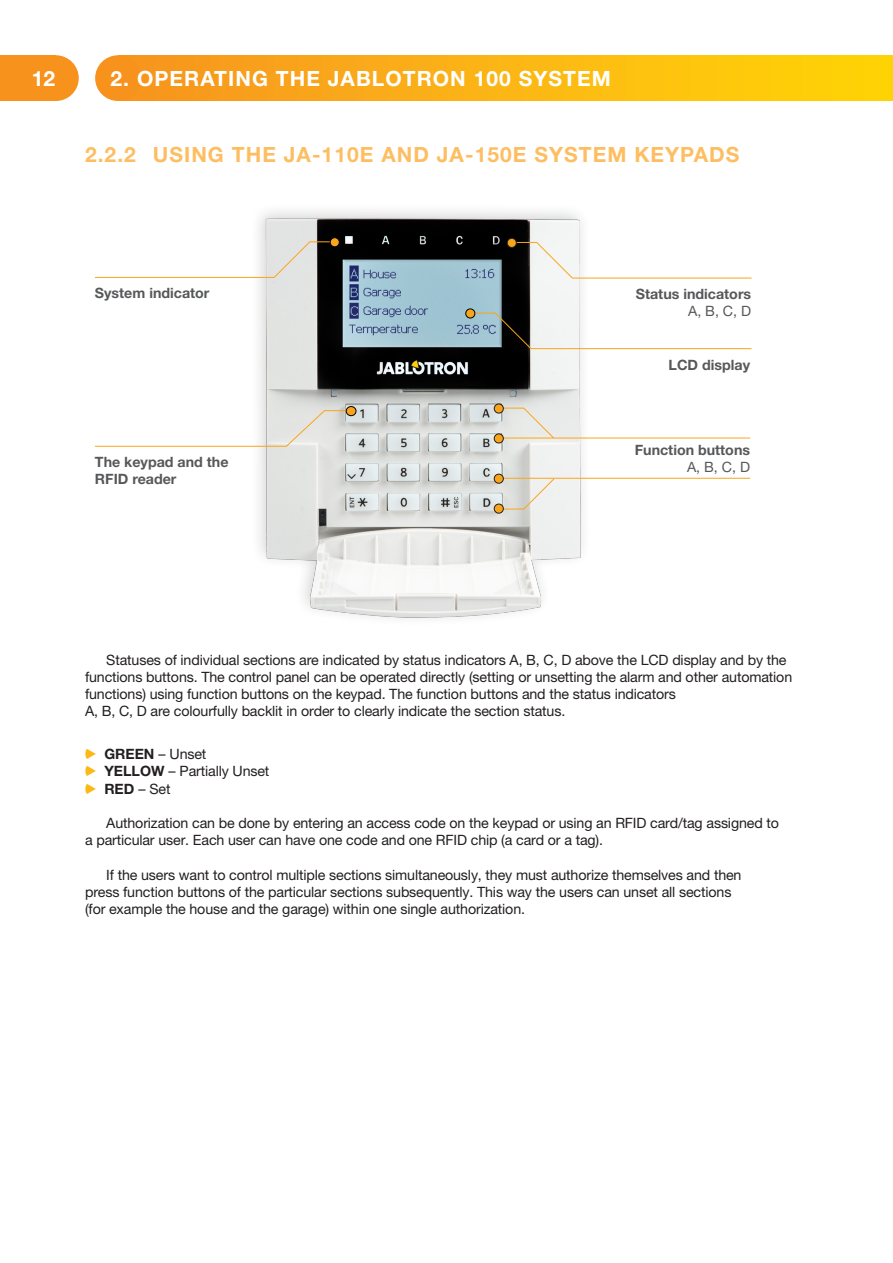
<style>
.page{position:relative;width:893px;height:1263px;background:#fff}
.page>*{position:absolute;margin:0;border:0;box-sizing:border-box;transform-origin:0 0}
.zakladni_pismo{font:700 21px "Helvetica Neue LT Pro";letter-spacing:.05em;color:#fdbe62}
.zakladni_pismo-2{font:700 21px "Helvetica Neue LT Pro";letter-spacing:.05em;color:#fff}
.Normální{font:14.25px/17.2px "Helvetica Neue LT Pro";letter-spacing:-.01em;color:#231f20}
.zakladni_pismo-3{font:14.25px/17.2px "Helvetica Neue LT Pro";letter-spacing:-.01em;color:#231f20}
.zakladni_pismo-4{font:700 14.25px/17px "Helvetica Neue LT Pro";color:#57585a}
.zakladni_pismo-5{font:14.25px "Helvetica Neue LT Pro";color:#57585a}
.s1{font-family:"Jablosip";color:#fcb814}
.s2{font-weight:700}
</style>
<div class="page">
<div style="left:0;top:55px;width:56px;height:46px;background:#f7931d"></div>
<div style="left:33px;top:55px;width:46px;height:46px;background:#f7931d;border-radius:50%"></div>
<div style="left:118px;top:55px;width:775px;height:46px;background:linear-gradient(to right,#f79421,#ffd606)"></div>
<div style="left:95px;top:55px;width:46px;height:46px;background:#f7931d;border-radius:50%"></div>
<img style="left:188px;top:211px;width:473px;height:407px">
<div style="left:330px;top:238px;width:9px;height:9px;background:#f9a51b;border-radius:50%"></div>
<div style="left:330px;top:237px;width:10px;height:10px;border:1px solid #000;border-radius:50%"></div>
<hr style="left:95px;top:277px;width:179px;height:1px;background:#f9a51b">
<svg style="left:273px;top:240px;width:59px;height:39px"></svg>
<div style="left:346px;top:406px;width:10px;height:10px;background:#f9a51b;border-radius:50%"></div>
<div style="left:346px;top:406px;width:10px;height:10px;border:1px solid #000;border-radius:50%"></div>
<hr style="left:95px;top:446px;width:192px;height:1px;background:#f9a51b">
<svg style="left:285px;top:409px;width:63px;height:39px"></svg>
<div style="left:466px;top:309px;width:9px;height:9px;background:#f9a51b;border-radius:50%"></div>
<div style="left:465px;top:308px;width:10px;height:10px;border:1px solid #000;border-radius:50%"></div>
<hr style="left:531px;top:348px;width:220px;height:1px;background:#f9a51b">
<svg style="left:473px;top:312px;width:59px;height:38px"></svg>
<div style="left:494px;top:404px;width:9px;height:9px;background:#f9a51b;border-radius:50%"></div>
<div style="left:494px;top:403px;width:10px;height:10px;border:1px solid #231f20;border-radius:50%"></div>
<hr style="left:501px;top:438px;width:249px;height:1px;background:#f9a51b">
<div style="left:494px;top:434px;width:9px;height:9px;background:#f9a51b;border-radius:50%"></div>
<div style="left:494px;top:433px;width:10px;height:10px;border:1px solid #231f20;border-radius:50%"></div>
<hr style="left:501px;top:478px;width:249px;height:1px;background:#f9a51b">
<div style="left:494px;top:474px;width:9px;height:9px;background:#f9a51b;border-radius:50%"></div>
<div style="left:494px;top:474px;width:10px;height:10px;border:1px solid #231f20;border-radius:50%"></div>
<div style="left:494px;top:504px;width:9px;height:9px;background:#f9a51b;border-radius:50%"></div>
<div style="left:494px;top:504px;width:10px;height:10px;border:1px solid #231f20;border-radius:50%"></div>
<svg style="left:501px;top:407px;width:54px;height:32px"></svg>
<svg style="left:501px;top:477px;width:54px;height:33px"></svg>
<div style="left:507px;top:238px;width:9px;height:9px;background:#f9a51b;border-radius:50%"></div>
<div style="left:507px;top:238px;width:10px;height:10px;border:1px solid #231f20;border-radius:50%"></div>
<hr style="left:572px;top:278px;width:179px;height:1px;background:#f9a51b">
<svg style="left:514px;top:241px;width:60px;height:38px"></svg>
<h1 class="zakladni_pismo-2" style="left:32px;top:65px;width:25px">12</h1>
<p class="zakladni_pismo-2" style="left:111px;top:65px;width:502px">2. OPERATING THE JABLOTRON 100 SYSTEM</p>
<p class="zakladni_pismo" style="left:85px;top:142px;width:656px">2.2.2 USING THE JA-110E AND JA-150E SYSTEM KEYPADS</p>
<p class="zakladni_pismo-4" style="left:95px;top:284px;width:116px">System indicator</p>
<p class="zakladni_pismo-4" style="left:95px;top:453px;width:135px">The keypad and the<br>RFID reader</p>
<p class="zakladni_pismo-4" style="left:636px;top:285px;width:117px">Status indicators</p>
<p class="zakladni_pismo-5" style="left:688px;top:302px;width:65px">A, B, C, D</p>
<p class="zakladni_pismo-4" style="left:669px;top:356px;width:83px">LCD display</p>
<p class="zakladni_pismo-4" style="left:635px;top:441px;width:117px">Function buttons</p>
<p class="zakladni_pismo-5" style="left:687px;top:458px;width:65px">A, B, C, D</p>
<p class="zakladni_pismo-3" style="left:85px;top:651px;width:709px;text-indent:21px">Statuses of individual sections are indicated by status indicators A, B, C, D above the LCD display and by the functions buttons. The control panel can be operated directly (setting or unsetting the alarm and other automation functions) using function buttons on the keypad. The function buttons and the status indicators<br>A, B, C, D are colourfully backlit in order to clearly indicate the section status.</p>
<p class="Normální" style="left:85px;top:745px;width:123px"><span class="s1">A</span> <span class="s2">GREEN</span> – Unset</p>
<p class="Normální" style="left:85px;top:762px;width:186px"><span class="s1">A</span> <span class="s2">YELLOW</span> – Partially Unset</p>
<p class="Normální" style="left:85px;top:780px;width:87px"><span class="s1">A</span> <span class="s2">RED</span> – Set</p>
<p class="Normální" style="left:85px;top:814px;width:695px;text-indent:21px">Authorization can be done by entering an access code on the keypad or using an RFID card/tag assigned to a particular user. Each user can have one code and one RFID chip (a card or a tag).</p>
<p class="Normální" style="left:85px;top:866px;width:658px;text-indent:21px">If the users want to control multiple sections simultaneously, they must authorize themselves and then press function buttons of the particular sections subsequently. This way the users can unset all sections (for example the house and the garage) within one single authorization.</p>
</div>
